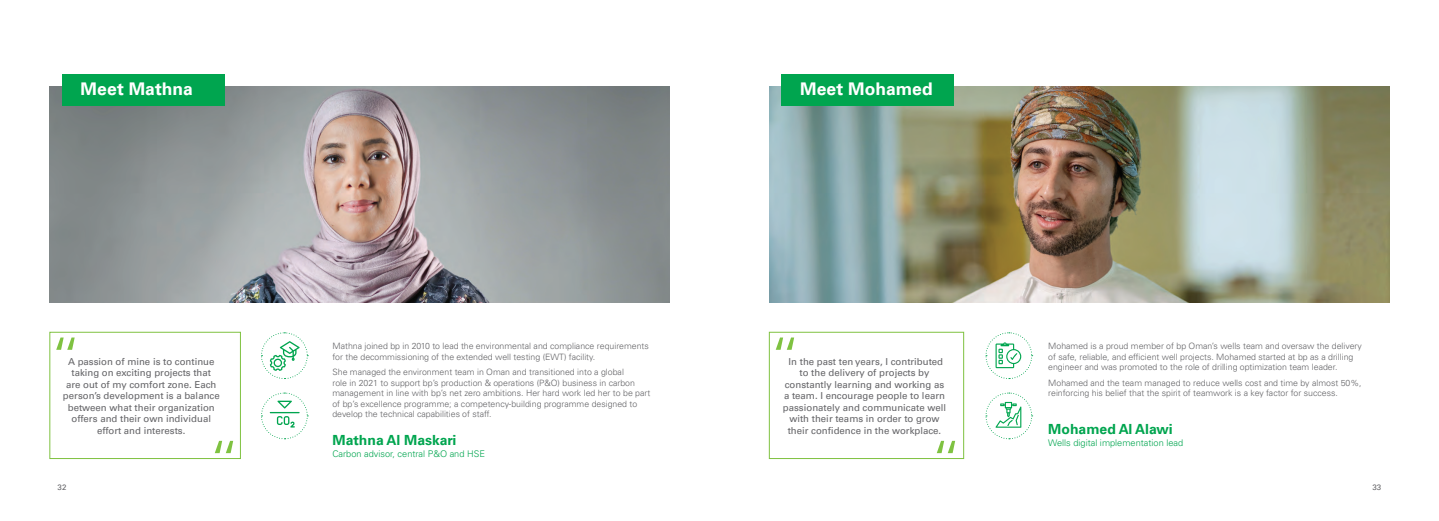
<style>
.page{position:relative;width:1439px;height:521px;background:#fff}
.page>*{position:absolute;margin:0;border:0;box-sizing:border-box;transform-origin:0 0}
.t1{font:700 17.5px "Universfor BP";letter-spacing:.005em;color:#fff}
.t2{font:700 14px "Universfor BP";color:#00a54f}
.t3{font:9.62px/11.5px "Universfor BP";color:#636366;text-align:center}
.t4{font:300 9.19px "Universfor BP";color:#00a54f}
.t5{font:300 8.75px/10.5px "Universfor BP";color:#636366}
.t6{font:7.88px "Universfor BP";color:#636366}
</style>
<div class="page">
<img style="left:50px;top:87px;width:620px;height:215px">
<div style="left:62px;top:74px;width:162px;height:31px;background:#00a54f"></div>
<svg style="left:261px;top:332px;width:47px;height:47px"></svg>
<svg style="left:261px;top:392px;width:47px;height:47px"></svg>
<div style="left:50px;top:332px;width:191px;height:127px;border:1px solid #7fc241"></div>
<svg style="left:56px;top:337px;width:19px;height:13px"></svg>
<svg style="left:215px;top:441px;width:18px;height:12px"></svg>
<img style="left:769px;top:87px;width:620px;height:215px">
<div style="left:781px;top:74px;width:173px;height:31px;background:#00a54f"></div>
<svg style="left:985px;top:332px;width:47px;height:47px"></svg>
<svg style="left:985px;top:392px;width:47px;height:47px"></svg>
<div style="left:769px;top:332px;width:195px;height:127px;border:1px solid #7fc241"></div>
<svg style="left:775px;top:337px;width:19px;height:13px"></svg>
<svg style="left:936px;top:441px;width:19px;height:12px"></svg>
<h1 class="t1" style="left:81px;top:79px;width:114px">Meet Mathna</h1>
<h1 class="t1" style="left:800px;top:79px;width:134px">Meet Mohamed</h1>
<p class="t3" style="left:63px;top:355px;width:158px">A passion of mine is to continue taking on exciting projects that<br>are out of my comfort zone. Each person’s development is a balance between what their organization offers and their own individual effort and interests.</p>
<p class="t5" style="left:332px;top:341px;width:318px">Mathna joined bp in 2010 to lead the environmental and compliance requirements for the decommissioning of the extended well testing (EWT) facility.</p>
<p class="t5" style="left:332px;top:367px;width:319px">She managed the environment team in Oman and transitioned into a global<br>role in 2021 to support bp’s production &amp; operations (P&amp;O) business in carbon management in line with bp’s net zero ambitions. Her hard work led her to be part of bp’s excellence programme; a competency-building programme designed to develop the technical capabilities of staff.</p>
<h2 class="t2" style="left:332px;top:431px;width:125px">Mathna Al Maskari</h2>
<p class="t4" style="left:332px;top:448px;width:154px">Carbon advisor, central P&amp;O and HSE</p>
<p class="t3" style="left:783px;top:355px;width:165px">In the past ten years, I contributed to the delivery of projects by constantly learning and working as a team. I encourage people to learn passionately and communicate well with their teams in order to grow their confidence in the workplace.</p>
<p class="t5" style="left:1048px;top:341px;width:315px">Mohamed is a proud member of bp Oman’s wells team and oversaw the delivery of safe, reliable, and efficient well projects. Mohamed started at bp as a drilling engineer and was promoted to the role of drilling optimization team leader.</p>
<p class="t5" style="left:1048px;top:377px;width:315px">Mohamed and the team managed to reduce wells cost and time by almost 50%, reinforcing his belief that the spirit of teamwork is a key factor for success.</p>
<h2 class="t2" style="left:1048px;top:420px;width:126px">Mohamed Al Alawi</h2>
<p class="t4" style="left:1048px;top:437px;width:136px">Wells digital implementation lead</p>
<p class="t6" style="left:58px;top:482px;width:10px">32</p>
<p class="t6" style="left:1372px;top:482px;width:10px">33</p>
</div>
